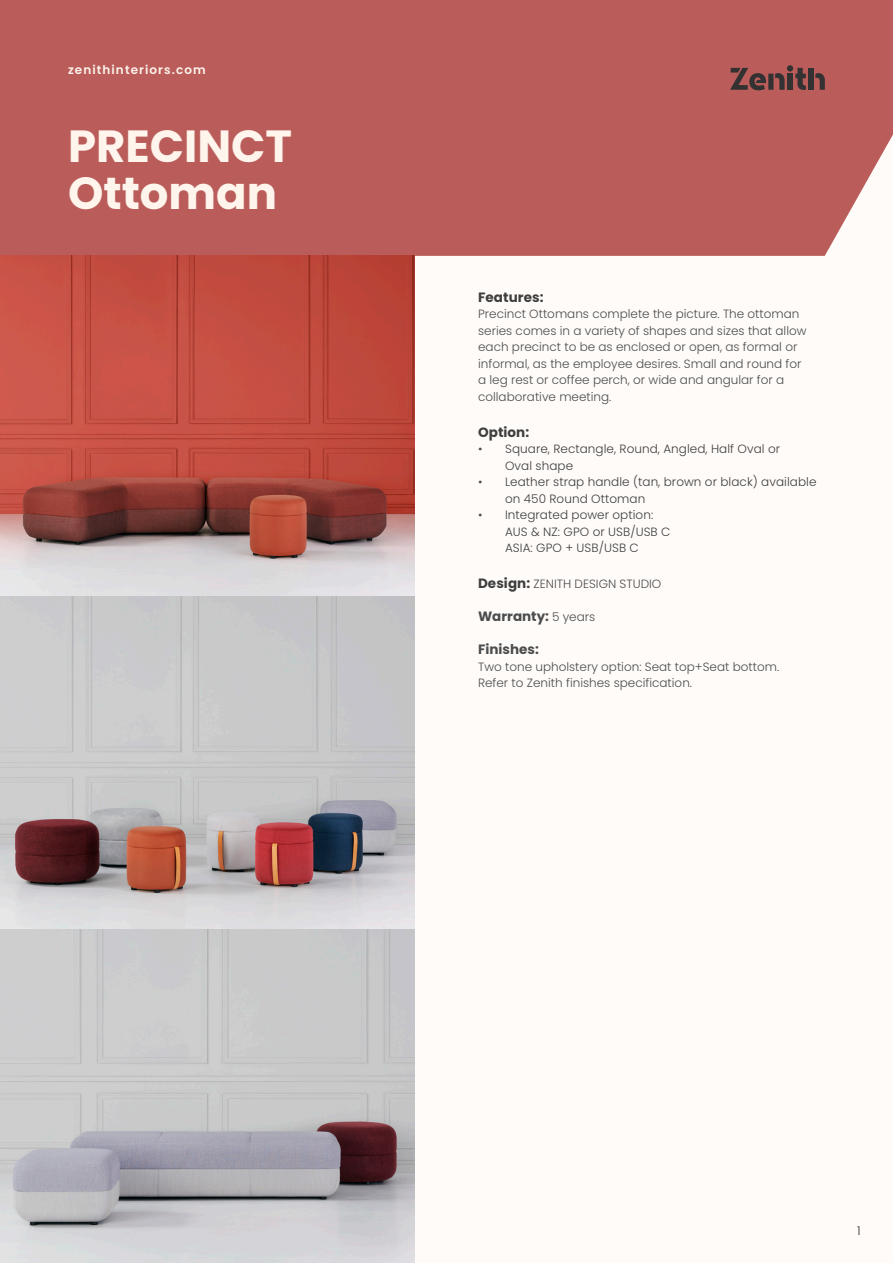
<style>
.page{position:relative;width:893px;height:1263px;background:#fffbf8}
.page>*{position:absolute;margin:0;border:0;box-sizing:border-box;transform-origin:0 0}
.PRODUCT_NAME{font:700 45px/47.2px "Poppins";color:#fff5ed}
.COPY{font:700 13.5px "Poppins";color:#4b4c4d}
.COPY-2{font:700 13.5px "Poppins";letter-spacing:.005em;color:#3e3e3f}
.COPY-3{font:300 12px/16.5px "Poppins";color:#4b4c4d}
.t1{font:300 12px/16.5px "Poppins";letter-spacing:.005em;color:#3e3e3f}
.WEBSITE_TOP_LEFT{font:600 12px "Poppins";letter-spacing:.09em;color:#fdf3eb}
.t2{font:300 12px "Poppins";color:#312f30}
.s1{color:#4b4c4d}
.s2{font-weight:700;font-size:13.5px;color:#3e3e3f}
.s3{font-weight:300;font-size:12px}
</style>
<div class="page">
<div style="left:0;top:0;width:893px;height:256px;background:#ba5d5a"></div>
<div style="left:787px;top:74px;width:6px;height:16px;background:#333132"></div>
<div style="left:787px;top:65px;width:6px;height:7px;background:#333132;border-radius:50%"></div>
<svg style="left:795px;top:68px;width:11px;height:23px"></svg>
<div style="left:809px;top:68px;width:5px;height:22px;background:#333132"></div>
<svg style="left:815px;top:73px;width:10px;height:17px"></svg>
<svg style="left:730px;top:68px;width:55px;height:22px"></svg>
<img style="left:0;top:256px;width:415px;height:1007px">
<p class="WEBSITE_TOP_LEFT" style="left:68px;top:63px;width:139px">zenithinteriors.com</p>
<p class="PRODUCT_NAME" style="left:68px;top:123px;width:226px">PRECINCT<br>Ottoman</p>
<p class="COPY-2" style="left:478px;top:289px;width:67px">Features:</p>
<p class="COPY-3" style="left:478px;top:306px;width:330px">Precinct Ottomans complete the picture. The ottoman series comes in a variety of shapes and sizes that allow each precinct to be as enclosed or open, as formal or informal, as the employee desires. Small and round for a leg rest or coffee perch, or wide and angular for a collaborative meeting.</p>
<p class="COPY-2" style="left:478px;top:424px;width:53px">Option:</p>
<p class="t1" style="left:505px;top:441px;width:277px;text-indent:-27px"><span class="s1">•</span> Square, Rectangle, Round, Angled, Half Oval or<br>Oval shape</p>
<p class="t1" style="left:505px;top:474px;width:313px;text-indent:-27px"><span class="s1">•</span> Leather strap handle (tan, brown or black) available on 450 Round Ottoman</p>
<p class="t1" style="left:505px;top:507px;width:167px;text-indent:-27px"><span class="s1">•</span> Integrated power option:<br>AUS &amp; NZ: GPO or USB/USB C<br>ASIA: GPO + USB/USB C</p>
<p class="COPY-3" style="left:478px;top:576px;width:185px"><span class="s2">Design:</span> ZENITH DESIGN STUDIO</p>
<p class="COPY" style="left:478px;top:608px;width:119px">Warranty: <span class="s3">5 years</span></p>
<p class="COPY" style="left:478px;top:641px;width:62px">Finishes:</p>
<p class="COPY-3" style="left:478px;top:658px;width:303px">Two tone upholstery option: Seat top+Seat bottom.</p>
<p class="COPY-3" style="left:478px;top:675px;width:216px">Refer to Zenith finishes specification.</p>
<p class="t2" style="left:857px;top:1224px;width:5px">1</p>
</div>
